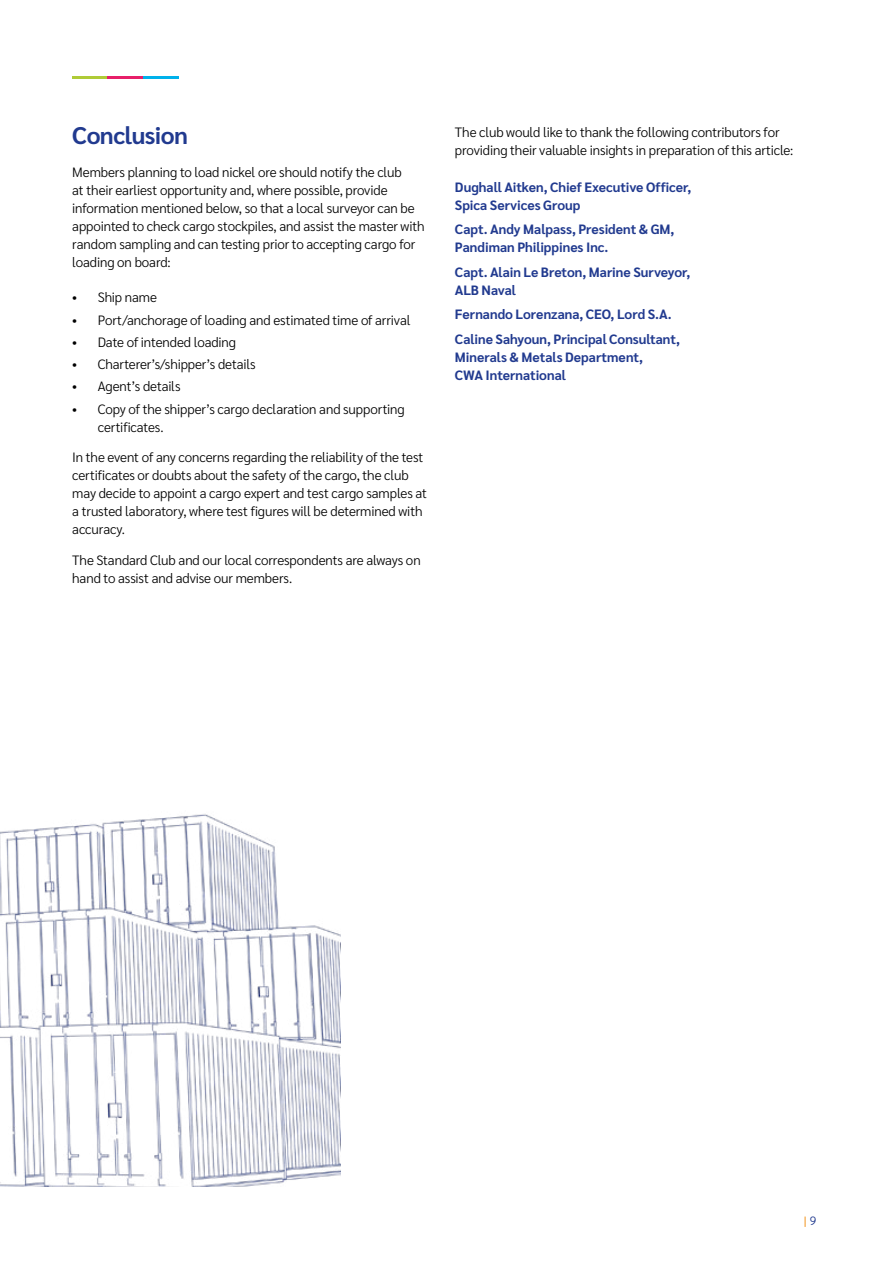
<style>
.page{position:relative;width:893px;height:1263px;background:#fff}
.page>*{position:absolute;margin:0;border:0;box-sizing:border-box;transform-origin:0 0}
.t1{font:700 24px "Sarabun";letter-spacing:-.015em;color:#213a8f}
.t2{font:300 13.5px/18px "Sarabun";letter-spacing:-.01em;color:#000}
.t3{font:700 13.5px/18px "Sarabun";letter-spacing:-.005em;color:#213a8f}
.t4{font:300 12px "Sarabun";color:#f18700}
.s1{color:#213a8f}
</style>
<div class="page">
<hr style="left:72px;top:77px;width:36px;height:2px;background:#afcb37">
<hr style="left:108px;top:77px;width:35px;height:2px;background:#e71f69">
<hr style="left:143px;top:77px;width:36px;height:2px;background:#00b1eb">
<img style="left:0;top:814px;width:341px;height:372px">
<h1 class="t1" style="left:72px;top:122px;width:117px">Conclusion</h1>
<p class="t2" style="left:72px;top:164px;width:354px">Members planning to load nickel ore should notify the club<br>at their earliest opportunity and, where possible, provide information mentioned below, so that a local surveyor can be appointed to check cargo stockpiles, and assist the master with random sampling and can testing prior to accepting cargo for loading on board:</p>
<p class="t2" style="left:72px;top:289px;width:86px">• Ship name</p>
<p class="t2" style="left:72px;top:311px;width:340px">• Port/anchorage of loading and estimated time of arrival</p>
<p class="t2" style="left:72px;top:333px;width:165px">• Date of intended loading</p>
<p class="t2" style="left:72px;top:355px;width:185px">• Charterer’s/shipper’s details</p>
<p class="t2" style="left:72px;top:378px;width:110px">• Agent’s details</p>
<p class="t2" style="left:98px;top:400px;width:309px;text-indent:-26px">• Copy of the shipper’s cargo declaration and supporting certificates.</p>
<p class="t2" style="left:72px;top:449px;width:356px">In the event of any concerns regarding the reliability of the test certificates or doubts about the safety of the cargo, the club may decide to appoint a cargo expert and test cargo samples at a trusted laboratory, where test figures will be determined with accuracy.</p>
<p class="t2" style="left:72px;top:551px;width:350px">The Standard Club and our local correspondents are always on hand to assist and advise our members.</p>
<p class="t2" style="left:455px;top:123px;width:340px">The club would like to thank the following contributors for providing their valuable insights in preparation of this article:</p>
<p class="t3" style="left:455px;top:178px;width:238px">Dughall Aitken, Chief Executive Officer,<br>Spica Services Group</p>
<p class="t3" style="left:455px;top:221px;width:221px">Capt. Andy Malpass, President &amp; GM,<br>Pandiman Philippines Inc.</p>
<p class="t3" style="left:455px;top:263px;width:237px">Capt. Alain Le Breton, Marine Surveyor,<br>ALB Naval</p>
<p class="t3" style="left:455px;top:302px;width:227px;line-height:24.5px">Fernando Lorenzana, CEO, Lord S.A.<br>Caline Sahyoun, Principal Consultant,</p>
<p class="t3" style="left:455px;top:348px;width:190px">Minerals &amp; Metals Department,<br>CWA International</p>
<p class="t4" style="left:804px;top:1213px;width:14px">| <span class="s1">9</span></p>
</div>
